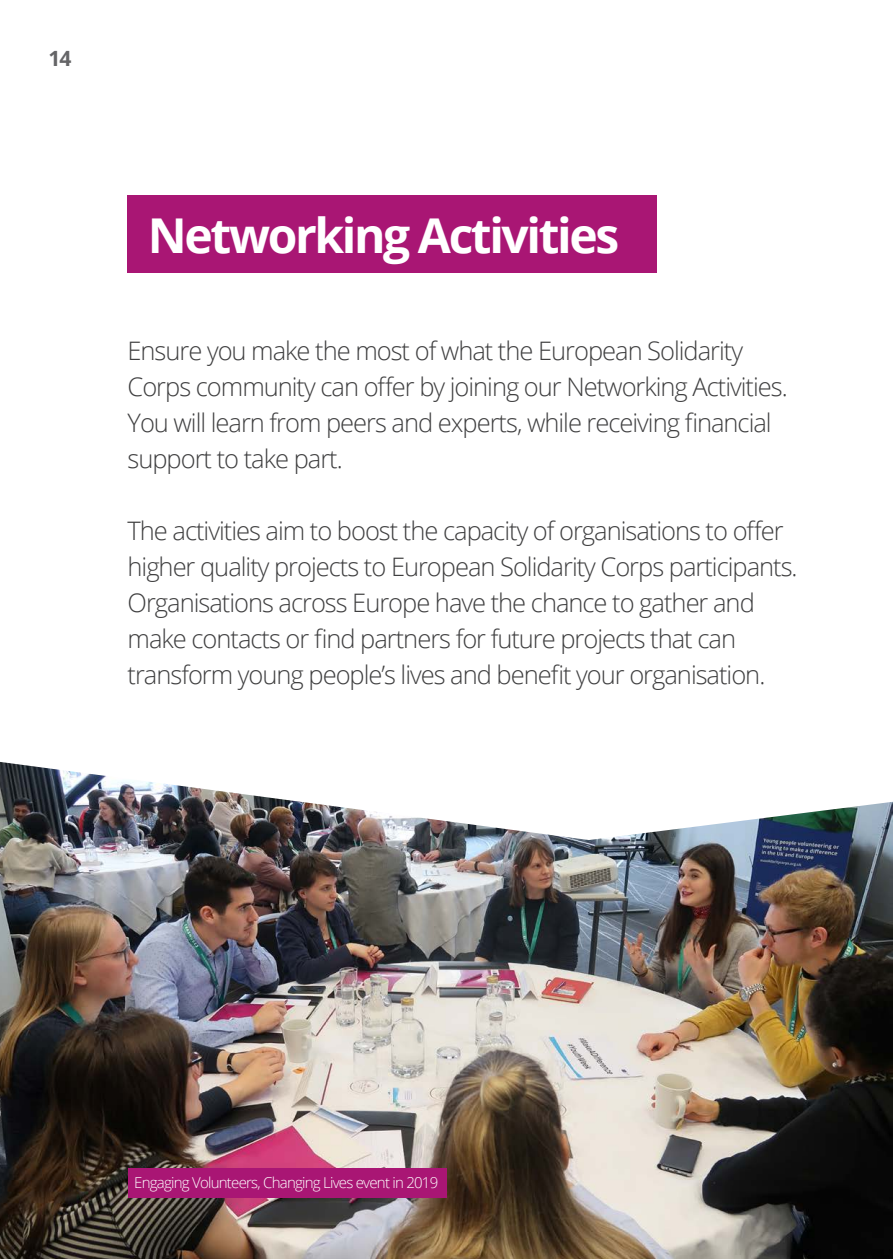
<style>
.page{position:relative;width:893px;height:1259px;background:#fff}
.page>*{position:absolute;margin:0;border:0;box-sizing:border-box;transform-origin:0 0}
.t1{font:700 48px "Open Sans";letter-spacing:-.05em;color:#fff}
.Body{font:300 25.5px/36px "Open Sans";letter-spacing:-.04em;color:#3f3f40}
.Body-2{font:700 21px "Open Sans";color:#656567}
.Body-3{font:300 15px "Open Sans";letter-spacing:-.05em;color:#fff}
</style>
<div class="page">
<div style="left:128px;top:195px;width:529px;height:78px;background:#a91674"></div>
<img style="left:0;top:762px;width:893px;height:497px">
<div style="left:128px;top:1168px;width:318px;height:29px;background:#a91674"></div>
<p class="Body-2" style="left:48px;top:44px;width:24px">14</p>
<h1 class="t1" style="left:148px;top:201px;width:473px">Networking Activities</h1>
<p class="Body" style="left:128px;top:332px;width:662px">Ensure you make the most of what the European Solidarity Corps community can offer by joining our Networking Activities.<br>You will learn from peers and experts, while receiving financial support to take part.</p>
<p class="Body" style="left:128px;top:512px;width:672px">The activities aim to boost the capacity of organisations to offer higher quality projects to European Solidarity Corps participants.<br>Organisations across Europe have the chance to gather and make contacts or find partners for future projects that can transform young people’s lives and benefit your organisation.</p>
<p class="Body-3" style="left:134px;top:1172px;width:306px">Engaging Volunteers, Changing Lives event in 2019</p>
</div>
